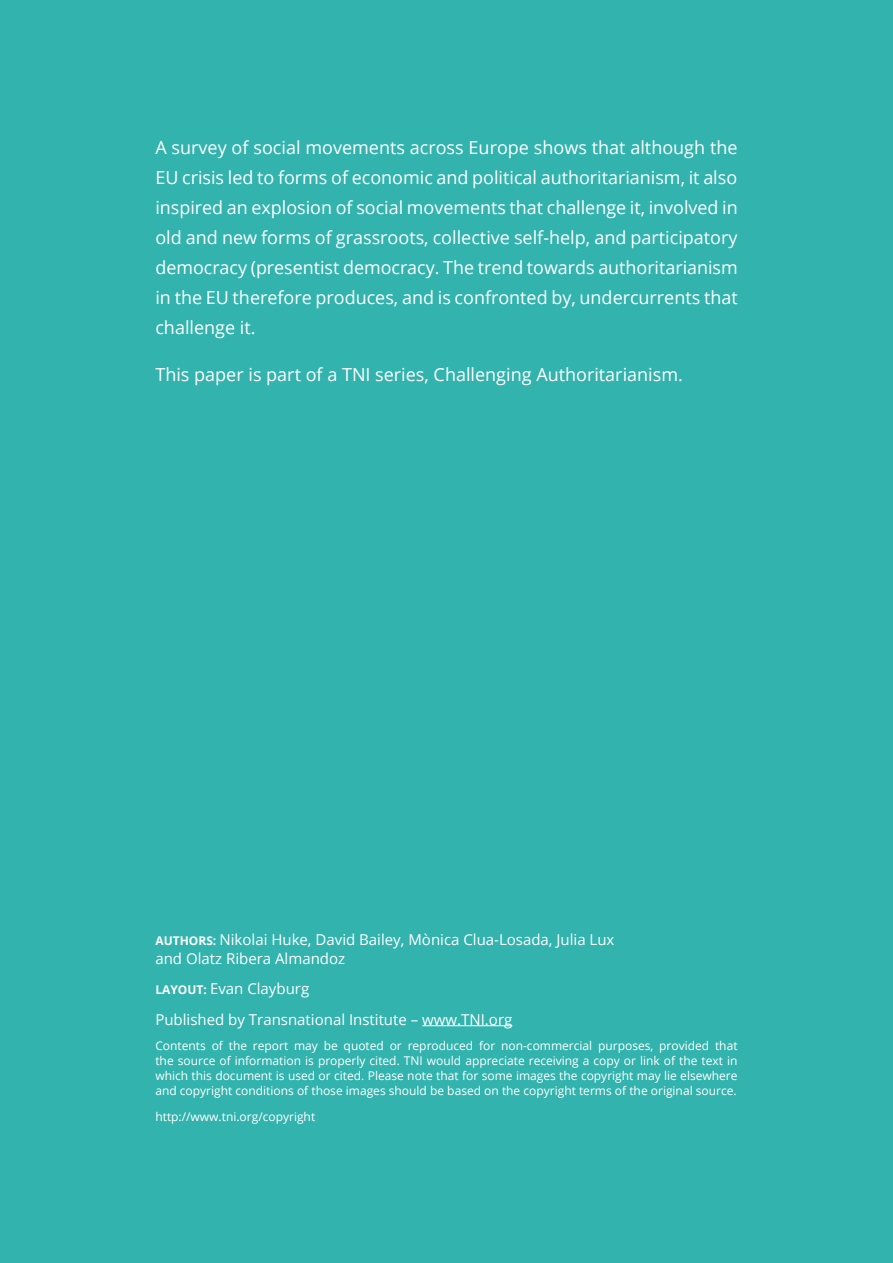
<style>
.page{position:relative;width:893px;height:1263px;background:#32b3ad}
.page>*{position:absolute;margin:0;border:0;box-sizing:border-box;transform-origin:0 0}
.t1{font:18px/30px "Open Sans";color:#fff;text-align:justify}
.t2{font:15px/19.5px "Open Sans";color:#fff}
.t3{font:12px/15px "Open Sans";color:#fff;text-align:justify}
.s1{font-weight:700;font-size:12px}
</style>
<div class="page">
<hr style="left:422px;top:1025px;width:90px;height:1px;background:#fff">
<p class="t1" style="left:155px;top:132px;width:584px">A survey of social movements across Europe shows that although the EU crisis led to forms of economic and political authoritarianism, it also inspired an explosion of social movements that challenge it, involved in old and new forms of grassroots, collective self-help, and participatory democracy (presentist democracy. The trend towards authoritarianism in the EU therefore produces, and is confronted by, undercurrents that challenge it.</p>
<p class="t1" style="left:155px;top:359px;width:529px">This paper is part of a TNI series, Challenging Authoritarianism.</p>
<p class="t2" style="left:155px;top:929px;width:460px"><span class="s1">AUTHORS:</span> Nikolai Huke, David Bailey, Mònica Clua-Losada, Julia Lux and Olatz Ribera Almandoz</p>
<p class="t2" style="left:155px;top:973px;width:358px;line-height:30.3px"><span class="s1">LAYOUT:</span> Evan Clayburg<br>Published by Transnational Institute – www.TNI.org</p>
<p class="t3" style="left:155px;top:1038px;width:584px">Contents of the report may be quoted or reproduced for non-commercial purposes, provided that the source of information is properly cited. TNI would appreciate receiving a copy or link of the text in which this document is used or cited. Please note that for some images the copyright may lie elsewhere and copyright conditions of those images should be based on the copyright terms of the original source.</p>
<p class="t3" style="left:155px;top:1109px;width:161px">http://www.tni.org/copyright</p>
</div>
